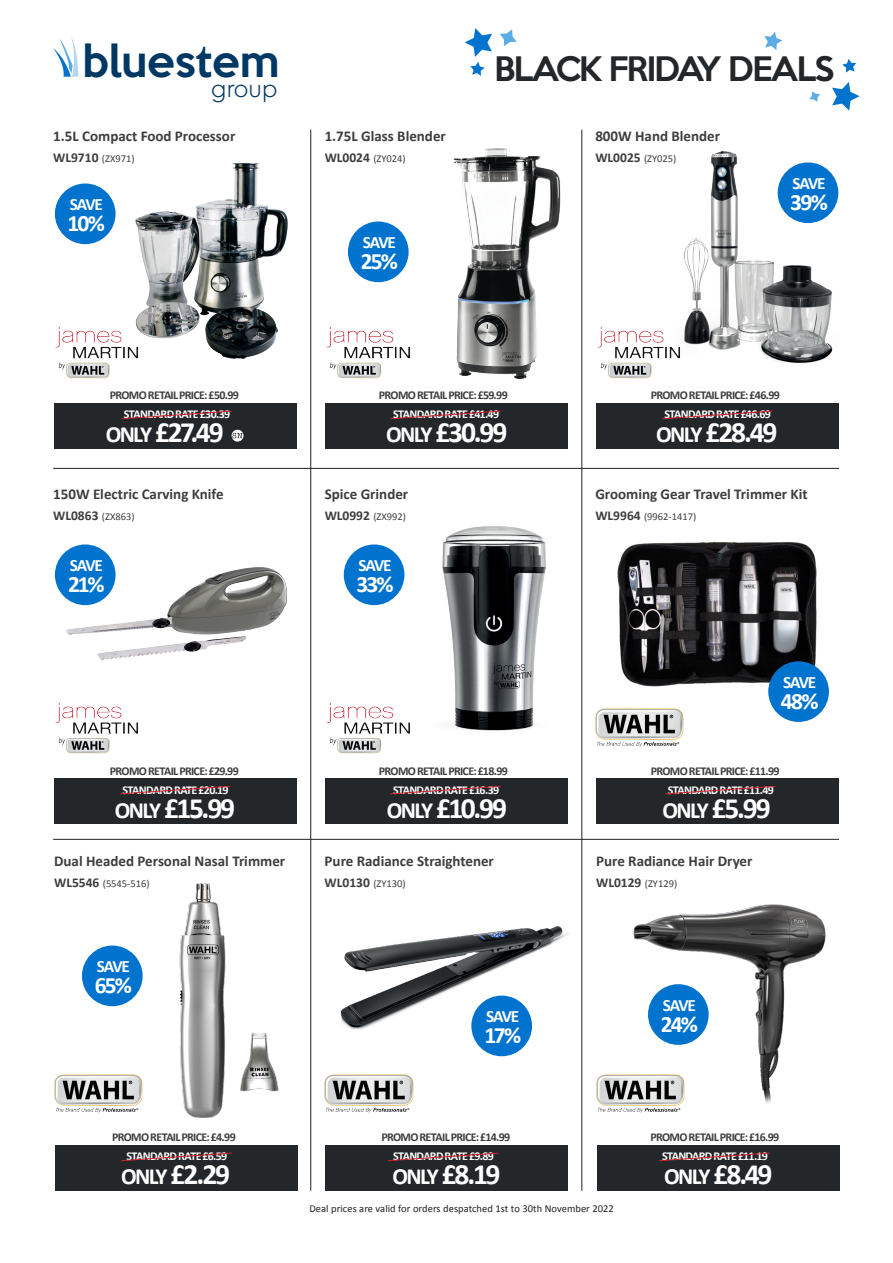
<style>
.page{position:relative;width:893px;height:1263px;background:#fff}
.page>*{position:absolute;margin:0;border:0;box-sizing:border-box;transform-origin:0 0}
.t1{font:500 40.35px "Keep Calm";color:#003864}
.t2{font:500 30.9px "Keep Calm";letter-spacing:-.05em;color:#242729}
.t3{font:700 29.55px "Calibri";letter-spacing:-.075em;color:#fff}
.t4{font:700 23.55px "Calibri";letter-spacing:-.08em;color:#fff}
.t5{font:100 22.5px "Mothercare";color:#003864}
.t6{font:700 17.25px "Calibri";letter-spacing:-.07em;color:#fff}
.t7{font:700 15px "Calibri";color:#3e3e3f}
.t8{font:700 12px "Calibri";letter-spacing:-.055em;color:#3e3e3f}
.t9{font:700 12px "Calibri";letter-spacing:-.055em;color:#fff}
.t10{font:10.5px "Calibri";color:#3e3e3f}
.t11{font:10.5px "Calibri";letter-spacing:.005em;color:#231f20}
.s1{font-weight:700;font-size:13.5px}
.s2{font-size:23.1px}
</style>
<div class="page">
<img style="left:619px;top:904px;width:207px;height:200px">
<svg style="left:500px;top:29px;width:17px;height:17px"></svg>
<svg style="left:465px;top:28px;width:27px;height:48px"></svg>
<svg style="left:832px;top:82px;width:27px;height:29px"></svg>
<svg style="left:809px;top:91px;width:11px;height:11px"></svg>
<svg style="left:842px;top:59px;width:14px;height:14px"></svg>
<svg style="left:764px;top:32px;width:18px;height:18px"></svg>
<svg style="left:53px;top:37px;width:26px;height:40px"></svg>
<div style="left:54px;top:403px;width:243px;height:46px;background:#242729"></div>
<svg style="left:231px;top:429px;width:13px;height:13px"></svg>
<div style="left:231px;top:429px;width:13px;height:13px;border:1px solid #231f20;border-radius:50%"></div>
<svg style="left:232px;top:433px;width:11px;height:5px"></svg>
<div style="left:55px;top:183px;width:61px;height:61px;background:#0073ce;border-radius:50%"></div>
<img style="left:135px;top:163px;width:153px;height:196px">
<img style="left:55px;top:325px;width:87px;height:54px">
<div style="left:325px;top:403px;width:243px;height:46px;background:#242729"></div>
<div style="left:348px;top:221px;width:61px;height:61px;background:#0073ce;border-radius:50%"></div>
<img style="left:453px;top:148px;width:108px;height:231px">
<img style="left:326px;top:327px;width:84px;height:52px">
<div style="left:597px;top:403px;width:242px;height:46px;background:#242729"></div>
<img style="left:684px;top:151px;width:155px;height:213px">
<img style="left:597px;top:327px;width:87px;height:52px">
<div style="left:54px;top:778px;width:243px;height:46px;background:#242729"></div>
<div style="left:55px;top:544px;width:61px;height:61px;background:#0073ce;border-radius:50%"></div>
<img style="left:62px;top:559px;width:225px;height:102px">
<img style="left:55px;top:703px;width:83px;height:51px">
<div style="left:325px;top:778px;width:243px;height:46px;background:#242729"></div>
<div style="left:344px;top:544px;width:60px;height:61px;background:#0073ce;border-radius:50%"></div>
<img style="left:442px;top:526px;width:104px;height:205px">
<img style="left:326px;top:703px;width:84px;height:51px">
<div style="left:596px;top:778px;width:242px;height:46px;background:#242729"></div>
<img style="left:595px;top:708px;width:89px;height:38px">
<img style="left:617px;top:541px;width:200px;height:146px">
<div style="left:326px;top:1145px;width:242px;height:46px;background:#242729"></div>
<img style="left:325px;top:1075px;width:88px;height:38px">
<img style="left:340px;top:926px;width:228px;height:104px">
<div style="left:597px;top:1145px;width:243px;height:46px;background:#242729"></div>
<div style="left:648px;top:984px;width:61px;height:61px;background:#0073ce;border-radius:50%"></div>
<img style="left:596px;top:1075px;width:89px;height:38px">
<div style="left:55px;top:1145px;width:242px;height:46px;background:#242729"></div>
<div style="left:82px;top:945px;width:61px;height:61px;background:#0073ce;border-radius:50%"></div>
<img style="left:54px;top:1075px;width:89px;height:38px">
<img style="left:179px;top:883px;width:100px;height:234px">
<hr style="left:53px;top:468px;width:786px;height:1px;background:#231f20">
<hr style="left:53px;top:839px;width:786px;height:1px;background:#231f20">
<hr style="left:310px;top:130px;width:1px;height:1061px;background:#231f20">
<hr style="left:581px;top:130px;width:1px;height:1061px;background:#231f20">
<div style="left:768px;top:661px;width:61px;height:61px;background:#0073ce;border-radius:50%"></div>
<div style="left:471px;top:995px;width:61px;height:61px;background:#0073ce;border-radius:50%"></div>
<svg style="left:121px;top:410px;width:111px;height:10px"></svg>
<svg style="left:390px;top:410px;width:111px;height:10px"></svg>
<svg style="left:662px;top:410px;width:111px;height:10px"></svg>
<svg style="left:119px;top:785px;width:112px;height:10px"></svg>
<svg style="left:390px;top:785px;width:111px;height:10px"></svg>
<svg style="left:665px;top:785px;width:111px;height:10px"></svg>
<svg style="left:121px;top:1152px;width:111px;height:9px"></svg>
<svg style="left:387px;top:1152px;width:112px;height:9px"></svg>
<svg style="left:659px;top:1152px;width:111px;height:9px"></svg>
<p class="t1" style="left:83px;top:26px;width:198px">bluestem</p>
<p class="t5" style="left:211px;top:75px;width:68px">group</p>
<p class="t7" style="left:53px;top:126px;width:184px">1.5L Compact Food Processor</p>
<p class="t10" style="left:53px;top:151px;width:83px"><span class="s1">WL9710</span> (ZX971)</p>
<p class="t6" style="left:70px;top:194px;width:35px">SAVE</p>
<p class="t4" style="left:68px;top:208px;width:39px">10%</p>
<p class="t7" style="left:325px;top:126px;width:123px">1.75L Glass Blender</p>
<p class="t10" style="left:325px;top:151px;width:83px"><span class="s1">WL0024</span> (ZY024)</p>
<p class="t6" style="left:363px;top:232px;width:35px">SAVE</p>
<p class="t4" style="left:361px;top:246px;width:38px">25%</p>
<p class="t2" style="left:494px;top:42px;width:341px">BLACK FRIDAY DEALS</p>
<p class="t7" style="left:595px;top:126px;width:126px">800W Hand Blender</p>
<p class="t10" style="left:595px;top:151px;width:83px"><span class="s1">WL0025</span> (ZY025)</p>
<p class="t6" style="left:792px;top:172px;width:35px">SAVE</p>
<p class="t4" style="left:790px;top:187px;width:39px">39%</p>
<p class="t8" style="left:110px;top:388px;width:131px">PROMO RETAIL PRICE: £50.99</p>
<p class="t8" style="left:379px;top:388px;width:130px">PROMO RETAIL PRICE: £59.99</p>
<p class="t8" style="left:651px;top:388px;width:131px">PROMO RETAIL PRICE: £46.99</p>
<p class="t9" style="left:124px;top:407px;width:108px">STANDARD RATE £30.39</p>
<p class="t9" style="left:393px;top:407px;width:107px">STANDARD RATE £41.49</p>
<p class="t9" style="left:665px;top:407px;width:108px">STANDARD RATE £46.69</p>
<p class="t3" style="left:106px;top:414px;width:119px"><span class="s2">ONLY</span> £27.49</p>
<p class="t3" style="left:386px;top:414px;width:123px"><span class="s2">ONLY</span> £30.99</p>
<p class="t3" style="left:656px;top:414px;width:123px"><span class="s2">ONLY</span> £28.49</p>
<p class="t7" style="left:53px;top:485px;width:172px">150W Electric Carving Knife</p>
<p class="t10" style="left:53px;top:510px;width:83px"><span class="s1">WL0863</span> (ZX863)</p>
<p class="t7" style="left:325px;top:485px;width:85px">Spice Grinder</p>
<p class="t10" style="left:325px;top:510px;width:83px"><span class="s1">WL0992</span> (ZX992)</p>
<p class="t7" style="left:595px;top:485px;width:214px">Grooming Gear Travel Trimmer Kit</p>
<p class="t10" style="left:595px;top:510px;width:102px"><span class="s1">WL9964</span> (9962-1417)</p>
<p class="t6" style="left:70px;top:554px;width:35px">SAVE</p>
<p class="t4" style="left:68px;top:569px;width:38px">21%</p>
<p class="t6" style="left:359px;top:554px;width:35px">SAVE</p>
<p class="t4" style="left:357px;top:569px;width:39px">33%</p>
<p class="t6" style="left:783px;top:671px;width:35px">SAVE</p>
<p class="t4" style="left:781px;top:686px;width:39px">48%</p>
<p class="t8" style="left:110px;top:763px;width:130px">PROMO RETAIL PRICE: £29.99</p>
<p class="t8" style="left:379px;top:763px;width:131px">PROMO RETAIL PRICE: £18.99</p>
<p class="t8" style="left:651px;top:763px;width:130px">PROMO RETAIL PRICE: £11.99</p>
<p class="t9" style="left:122px;top:782px;width:108px">STANDARD RATE £20.19</p>
<p class="t9" style="left:393px;top:782px;width:108px">STANDARD RATE £16.39</p>
<p class="t9" style="left:668px;top:782px;width:107px">STANDARD RATE £11.49</p>
<p class="t3" style="left:115px;top:789px;width:122px"><span class="s2">ONLY</span> £15.99</p>
<p class="t3" style="left:387px;top:789px;width:122px"><span class="s2">ONLY</span> £10.99</p>
<p class="t3" style="left:662px;top:789px;width:110px"><span class="s2">ONLY</span> £5.99</p>
<p class="t7" style="left:54px;top:851px;width:233px">Dual Headed Personal Nasal Trimmer</p>
<p class="t10" style="left:54px;top:876px;width:97px"><span class="s1">WL5546</span> (5545-516)</p>
<p class="t7" style="left:325px;top:851px;width:171px">Pure Radiance Straightener</p>
<p class="t10" style="left:325px;top:876px;width:83px"><span class="s1">WL0130</span> (ZY130)</p>
<p class="t7" style="left:596px;top:851px;width:158px">Pure Radiance Hair Dryer</p>
<p class="t10" style="left:596px;top:876px;width:83px"><span class="s1">WL0129</span> (ZY129)</p>
<p class="t6" style="left:97px;top:955px;width:35px">SAVE</p>
<p class="t4" style="left:95px;top:970px;width:38px">65%</p>
<p class="t6" style="left:486px;top:1006px;width:35px">SAVE</p>
<p class="t4" style="left:484px;top:1020px;width:38px">17%</p>
<p class="t6" style="left:663px;top:994px;width:35px">SAVE</p>
<p class="t4" style="left:661px;top:1009px;width:39px">24%</p>
<p class="t8" style="left:112px;top:1130px;width:125px">PROMO RETAIL PRICE: £4.99</p>
<p class="t8" style="left:381px;top:1130px;width:130px">PROMO RETAIL PRICE: £14.99</p>
<p class="t8" style="left:650px;top:1130px;width:130px">PROMO RETAIL PRICE: £16.99</p>
<p class="t9" style="left:127px;top:1149px;width:102px">STANDARD RATE £6.59</p>
<p class="t9" style="left:393px;top:1149px;width:102px">STANDARD RATE £9.89</p>
<p class="t9" style="left:662px;top:1149px;width:107px">STANDARD RATE £11.19</p>
<p class="t3" style="left:121px;top:1155px;width:110px"><span class="s2">ONLY</span> £2.29</p>
<p class="t3" style="left:392px;top:1155px;width:109px"><span class="s2">ONLY</span> £8.19</p>
<p class="t11" style="left:309px;top:1202px;width:306px">Deal prices are valid for orders despatched 1st to 30th November 2022</p>
<p class="t3" style="left:664px;top:1155px;width:110px"><span class="s2">ONLY</span> £8.49</p>
</div>
